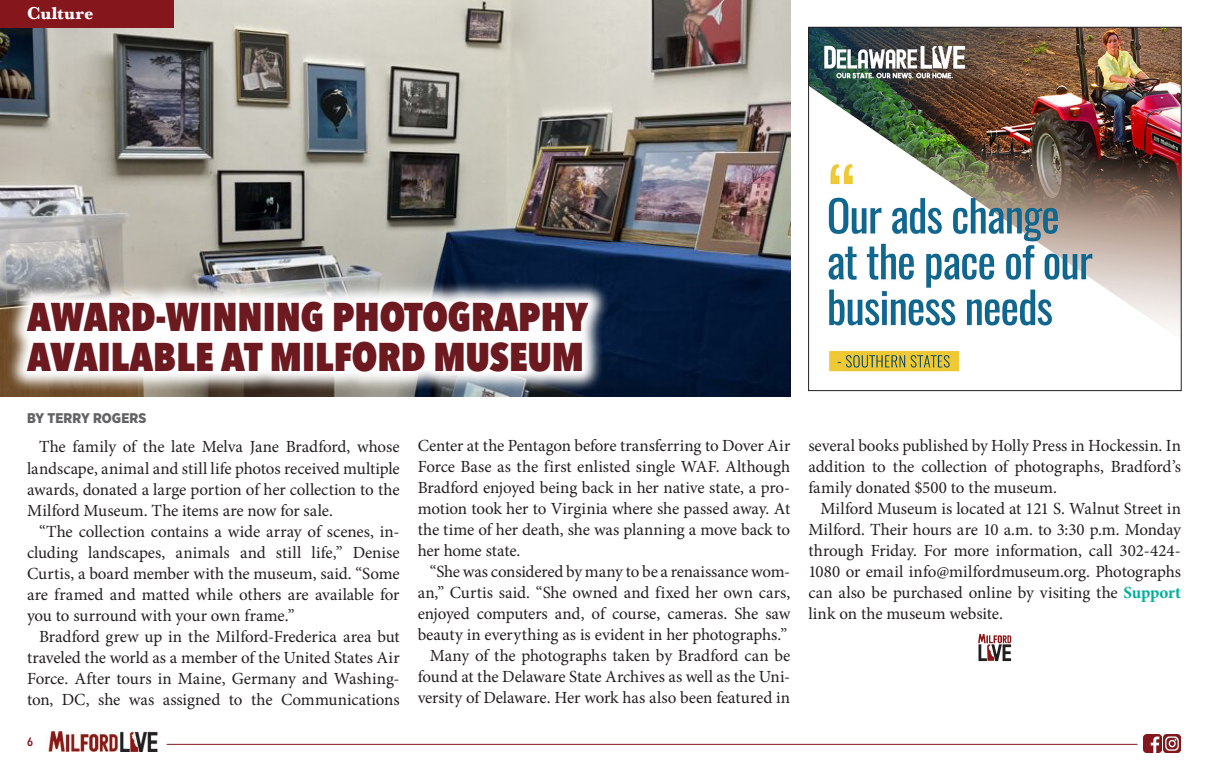
<style>
.page{position:relative;width:1208px;height:769px;background:#fff}
.page>*{position:absolute;margin:0;border:0;box-sizing:border-box;transform-origin:0 0}
.t1{font:800 40px/40px "Avenir Next Condensed";color:#6d1920}
.t2{font:700 18px "Baskerville";letter-spacing:.01em;color:#fff}
.body_copy{font:17px/21px "Minion Pro";letter-spacing:-.01em;color:#231f20;text-align:justify}
.t3{font:900 14px "Gotham Narrow";color:#636366}
.t4{font:600 12px "Avenir Next Condensed";color:#84161c}
.s1{font-weight:700;color:#00af9b}
</style>
<div class="page">
<img style="left:48px;top:731px;width:110px;height:19px">
<hr style="left:167px;top:743px;width:970px;height:1px;background:#84161c">
<img style="left:1143px;top:734px;width:18px;height:18px">
<img style="left:1163px;top:734px;width:17px;height:18px">
<img style="left:0;top:0;width:790px;height:396px">
<svg style="left:6px;top:280px;width:603px;height:113px"></svg>
<svg style="left:978px;top:634px;width:33px;height:26px"></svg>
<div style="left:0;top:0;width:173px;height:27px;background:#84161c"></div>
<img style="left:810px;top:29px;width:369px;height:343px">
<div style="left:808px;top:27px;width:373px;height:363px;border:1px solid #231f20"></div>
<p class="t2" style="left:27px;top:1px;width:68px">Culture</p>
<p class="t1" style="left:27px;top:296px;width:562px">AWARD-WINNING PHOTOGRAPHY<br>AVAILABLE AT MILFORD MUSEUM</p>
<p class="t3" style="left:27px;top:408px;width:121px">BY TERRY ROGERS</p>
<p class="body_copy" style="left:27px;top:436px;width:374px;text-indent:12px">The family of the late Melva Jane Bradford, whose landscape, animal and still life photos received multiple awards, donated a large portion of her collection to the Milford Museum. The items are now for sale.</p>
<p class="body_copy" style="left:27px;top:520px;width:374px;text-indent:12px">“The collection contains a wide array of scenes, in&shy;cluding landscapes, animals and still life,” Denise Curtis, a board member with the museum, said. “Some are framed and matted while others are available for you to surround with your own frame.”</p>
<p class="body_copy" style="left:27px;top:625px;width:374px;text-indent:12px">Bradford grew up in the Milford-Frederica area but traveled the world as a member of the United States Air Force. After tours in Maine, Germany and Washing&shy;ton, DC, she was assigned to the Communications</p>
<p class="t4" style="left:27px;top:730px;width:7px">6</p>
<p class="body_copy" style="left:417px;top:435px;width:374px">Center at the Pentagon before transferring to Dover Air Force Base as the first enlisted single WAF. Although Bradford enjoyed being back in her native state, a pro&shy;motion took her to Virginia where she passed away. At the time of her death, she was planning a move back to her home state.</p>
<p class="body_copy" style="left:417px;top:561px;width:374px;text-indent:12px">“She was considered by many to be a renaissance wom&shy;an,” Curtis said. “She owned and fixed her own cars, enjoyed computers and, of course, cameras. She saw beauty in everything as is evident in her photographs.”</p>
<p class="body_copy" style="left:417px;top:645px;width:374px;text-indent:12px">Many of the photographs taken by Bradford can be found at the Delaware State Archives as well as the Uni&shy;versity of Delaware. Her work has also been featured in</p>
<p class="body_copy" style="left:808px;top:435px;width:374px">several books published by Holly Press in Hockessin. In addition to the collection of photographs, Bradford’s family donated $500 to the museum.</p>
<p class="body_copy" style="left:808px;top:498px;width:374px;text-indent:12px">Milford Museum is located at 121 S. Walnut Street in Milford. Their hours are 10 a.m. to 3:30 p.m. Monday through Friday. For more information, call 302-424- 1080 or email info@milfordmuseum.org. Photographs can also be purchased online by visiting the <span class="s1">Support </span>link on the museum website.</p>
</div>
